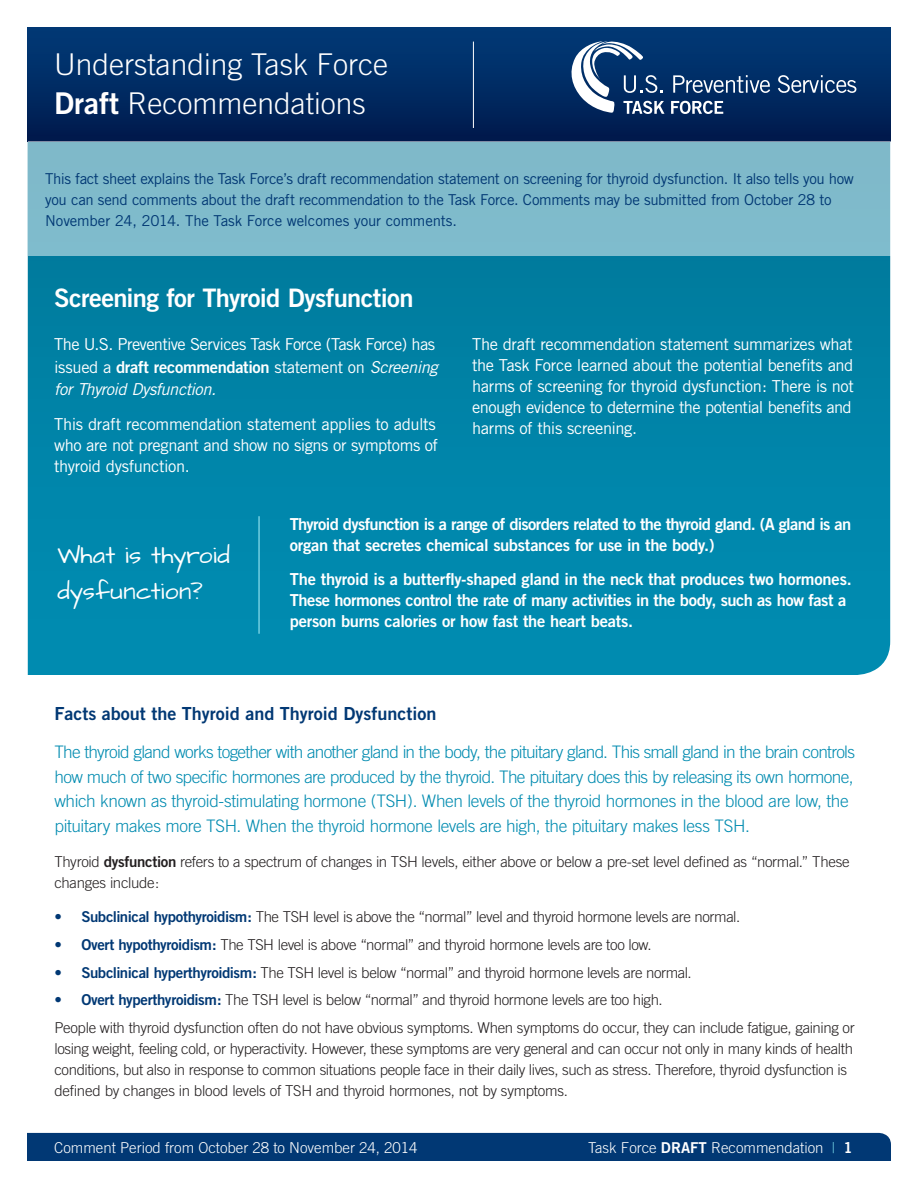
<style>
.page{position:relative;width:918px;height:1188px;background:#fff}
.page>*{position:absolute;margin:0;border:0;box-sizing:border-box;transform-origin:0 0}
.t1{font:300 30px/39px "Trade Gothic";color:#fff}
.t2{font:25.5px "Trade Gothic Bold Two";letter-spacing:-.025em;color:#fff}
.t3{font:19.5px/36px "Architects Daughter";letter-spacing:.015em;color:#fff}
.t4{font:18px "Trade Gothic Bold Two";color:#013874}
.t5{font:300 17.25px/24.8px "Trade Gothic";letter-spacing:-.035em;color:#008bb0}
.t6{font:16.5px/21px "Trade Gothic";letter-spacing:-.025em;color:#fff}
.t7{font:16.5px/21px "Trade Gothic Bold Two";letter-spacing:-.025em;color:#fff}
.t8{font:300 15px/21px "Trade Gothic";letter-spacing:-.025em;color:#231f20}
.t9{font:15px/21px "Trade Gothic";letter-spacing:-.025em;color:#013874}
.t10{font:300 15px "Trade Gothic";color:#fff}
.t11{font:15px/27.8px "Trade Gothic Bold Two";color:#013874;text-align:justify}
.s1{font-family:"Trade Gothic Bold Two";font-weight:400}
.s2{font-family:"Trade Gothic Bold Two"}
.s3{font-style:italic}
.s4{font-family:"Trade Gothic Bold Two";font-weight:400;color:#013874}
.s5{color:#71cee1}
</style>
<div class="page">
<svg style="left:28px;top:256px;width:862px;height:419px;background:#0084a8"></svg>
<div style="left:28px;top:27px;width:862px;height:114px;background:linear-gradient(to bottom,#013b79,#001b4e)"></div>
<div style="left:28px;top:141px;width:862px;height:115px;background:#7fbacb"></div>
<hr style="left:473px;top:42px;width:1px;height:86px;background:#fff">
<div style="left:27px;top:1133px;width:864px;height:28px;background:#013874"></div>
<svg style="left:778px;top:75px;width:78px;height:18px"></svg>
<svg style="left:671px;top:101px;width:52px;height:13px"></svg>
<svg style="left:568px;top:41px;width:96px;height:73px"></svg>
<svg style="left:673px;top:75px;width:97px;height:18px;background:#44658e"></svg>
<hr style="left:258px;top:516px;width:2px;height:118px;background:#71cee1">
<h1 class="t1" style="left:54px;top:44px;width:335px">Understanding Task Force<br><span class="s1">Draft</span> Recommendations</h1>
<p class="t9" style="left:45px;top:168px;width:810px">This fact sheet explains the Task Force’s draft recommendation statement on screening for thyroid dysfunction. It also tells you how you can send comments about the draft recommendation to the Task Force. Comments may be submitted from October 28 to<br>November 24, 2014. The Task Force welcomes your comments.</p>
<h1 class="t2" style="left:54px;top:282px;width:361px">Screening for Thyroid Dysfunction</h1>
<p class="t6" style="left:54px;top:333px;width:385px;line-height:22.5px">The U.S. Preventive Services Task Force (Task Force) has issued a <span class="s2">draft recommendation</span> statement on <span class="s3">Screening for Thyroid Dysfunction.</span></p>
<p class="t6" style="left:54px;top:413px;width:385px">This draft recommendation statement applies to adults who are not pregnant and show no signs or symptoms of thyroid dysfunction.</p>
<p class="t6" style="left:472px;top:334px;width:383px">The draft recommendation statement summarizes what the Task Force learned about the potential benefits and harms of screening for thyroid dysfunction: There is not enough evidence to determine the potential benefits and harms of this screening.</p>
<h2 class="t3" style="left:57px;top:538px;width:174px">What is thyroid dysfunction?</h2>
<p class="t7" style="left:290px;top:513px;width:563px">Thyroid dysfunction is a range of disorders related to the thyroid gland. (A gland is an organ that secretes chemical substances for use in the body.)</p>
<p class="t7" style="left:290px;top:568px;width:564px">The thyroid is a butterfly-shaped gland in the neck that produces two hormones.<br>These hormones control the rate of many activities in the body, such as how fast a person burns calories or how fast the heart beats.</p>
<h1 class="t4" style="left:54px;top:702px;width:383px">Facts about the Thyroid and Thyroid Dysfunction</h1>
<p class="t5" style="left:54px;top:739px;width:802px">The thyroid gland works together with another gland in the body, the pituitary gland. This small gland in the brain controls how much of two specific hormones are produced by the thyroid. The pituitary does this by releasing its own hormone, which known as thyroid-stimulating hormone (TSH). When levels of the thyroid hormones in the blood are low, the pituitary makes more TSH. When the thyroid hormone levels are high, the pituitary makes less TSH.</p>
<p class="t8" style="left:54px;top:851px;width:797px">Thyroid <span class="s1">dysfunction</span> refers to a spectrum of changes in TSH levels, either above or below a pre-set level defined as “normal.” These changes include:</p>
<p class="t11" style="left:54px;top:903px;width:9px">• • • •</p>
<p class="t8" style="left:81px;top:906px;width:660px"><span class="s4">Subclinical hypothyroidism:</span> The TSH level is above the “normal” level and thyroid hormone levels are normal.</p>
<p class="t8" style="left:81px;top:934px;width:572px"><span class="s4">Overt hypothyroidism:</span> The TSH level is above “normal” and thyroid hormone levels are too low.</p>
<p class="t8" style="left:81px;top:962px;width:612px"><span class="s4">Subclinical hyperthyroidism:</span> The TSH level is below “normal” and thyroid hormone levels are normal.</p>
<p class="t8" style="left:81px;top:989px;width:583px"><span class="s4">Overt hyperthyroidism:</span> The TSH level is below “normal” and thyroid hormone levels are too high.</p>
<p class="t8" style="left:54px;top:1017px;width:802px">People with thyroid dysfunction often do not have obvious symptoms. When symptoms do occur, they can include fatigue, gaining or losing weight, feeling cold, or hyperactivity. However, these symptoms are very general and can occur not only in many kinds of health conditions, but also in response to common situations people face in their daily lives, such as stress. Therefore, thyroid dysfunction is defined by changes in blood levels of TSH and thyroid hormones, not by symptoms.</p>
<p class="t10" style="left:54px;top:1138px;width:365px">Comment Period from October 28 to November 24, 2014</p>
<p class="t10" style="left:588px;top:1138px;width:266px">Task Force <span class="s1">DRAFT</span> Recommendation <span class="s5">|</span> <span class="s1">1</span></p>
</div>
